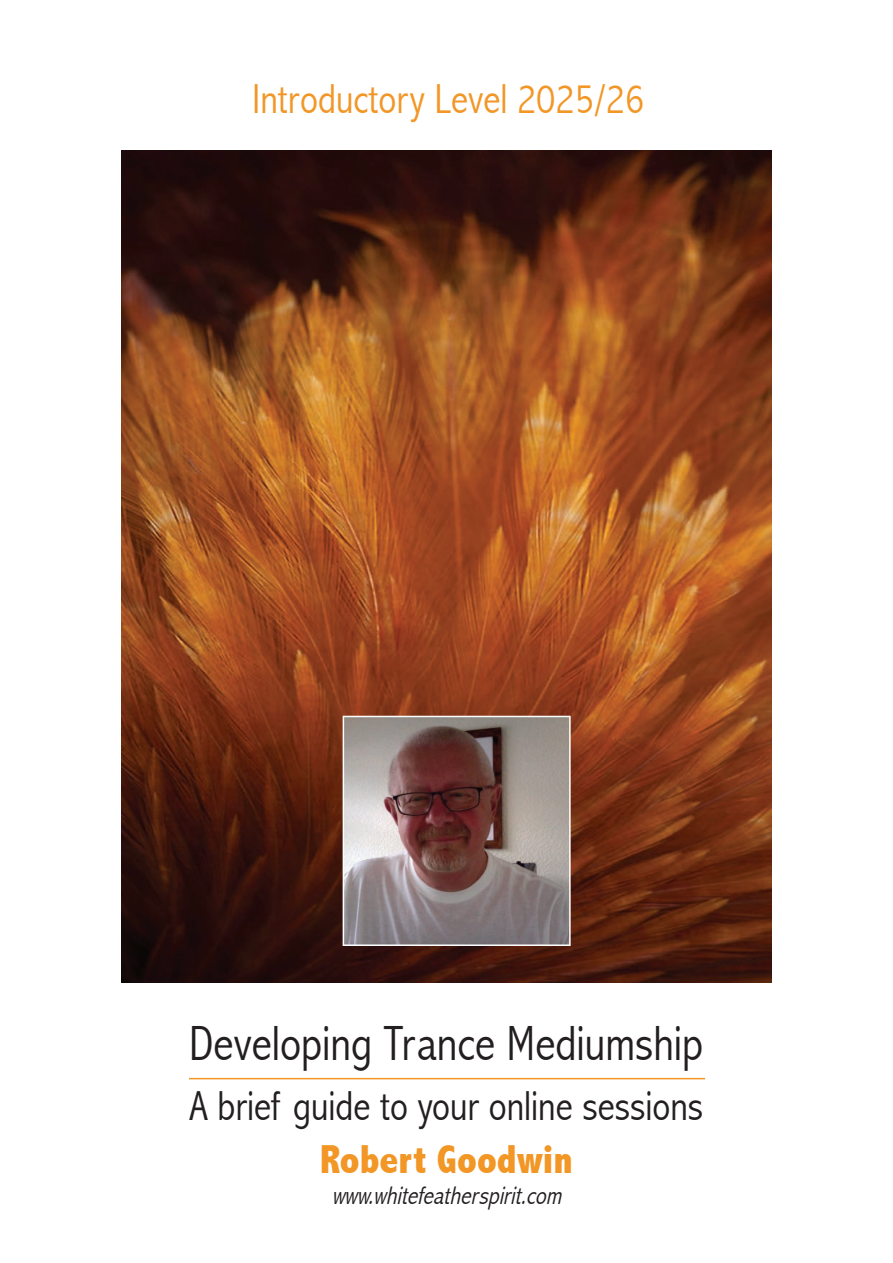
<style>
.page{position:relative;width:893px;height:1263px;background:#fff}
.page>*{position:absolute;margin:0;border:0;box-sizing:border-box;transform-origin:0 0}
.t1{font:300 condensed 49.5px "Abadi";color:#231f20}
.t2{font:300 condensed 42px "Abadi";color:#231f20}
.t3{font:300 condensed 42px "Abadi";color:#f29626}
.t4{font:800 condensed 40.5px "Abadi";color:#f29626}
.t5{font:italic 300 condensed 25.5px "Abadi";color:#231f20}
</style>
<div class="page">
<img style="left:122px;top:150px;width:649px;height:833px">
<hr style="left:189px;top:1078px;width:516px;height:1px;background:#f29626">
<img style="left:346px;top:719px;width:222px;height:224px">
<div style="left:343px;top:716px;width:228px;height:230px;border:2px solid #fff"></div>
<p class="t3" style="left:252px;top:76px;width:394px">Introductory Level 2025/26</p>
<p class="t1" style="left:189px;top:1017px;width:515px">Developing Trance Mediumship</p>
<p class="t2" style="left:189px;top:1083px;width:515px">A brief guide to your online sessions</p>
<p class="t4" style="left:320px;top:1137px;width:254px">Robert Goodwin</p>
<p class="t5" style="left:332px;top:1182px;width:236px">www.whitefeatherspirit.com</p>
</div>
